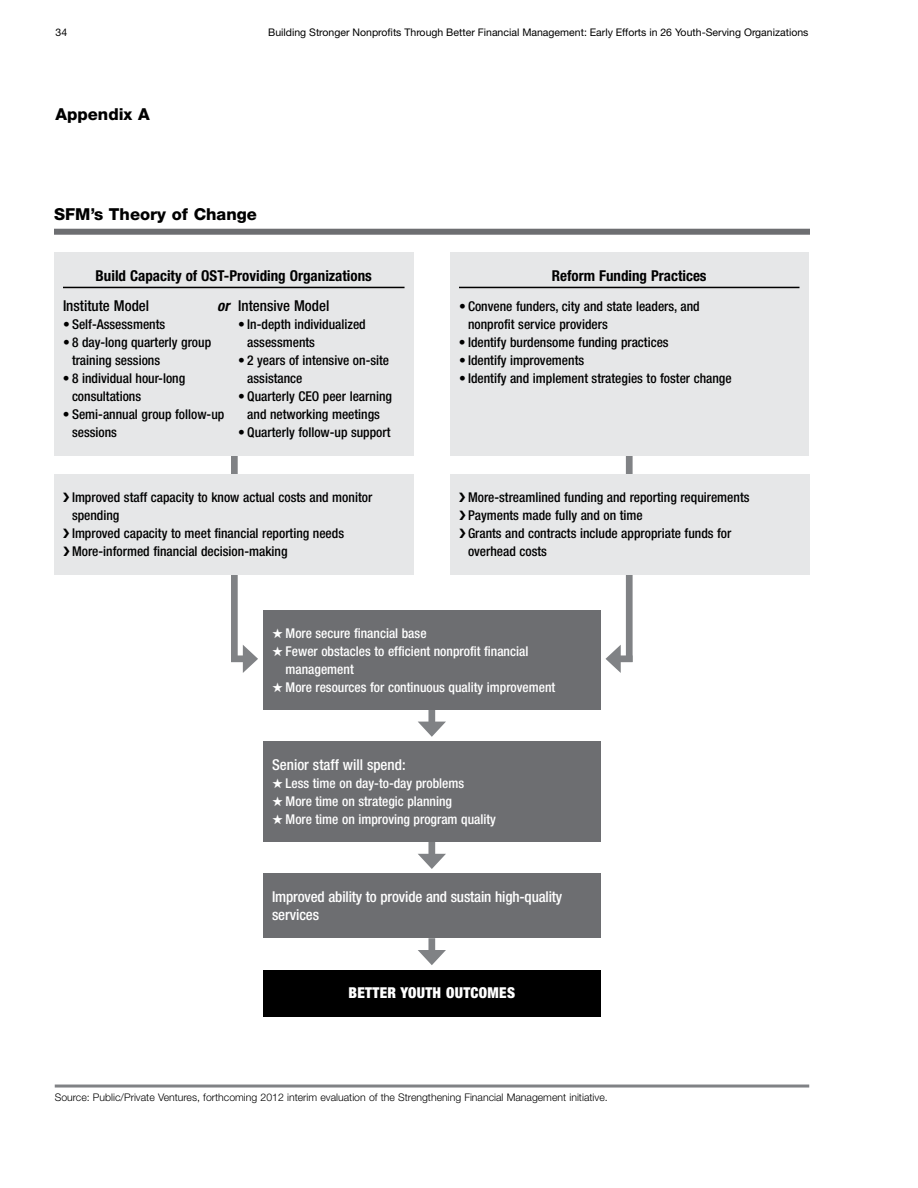
<style>
.page{position:relative;width:918px;height:1188px;background:#fff}
.page>*{position:absolute;margin:0;border:0;box-sizing:border-box;transform-origin:0 0}
.t1{font:800 16.5px "Helvetica Neue LT Std";color:#000}
.t2{font:500 condensed 15px/18px "Helvetica Neue LT Std";letter-spacing:-.01em;color:#fff}
.t3{font:700 condensed 15px "Helvetica Neue LT Std";color:#000}
.t4{font:500 condensed 15px "Helvetica Neue LT Std";color:#000}
.t5{font:900 condensed 15px "Helvetica Neue LT Std";letter-spacing:.02em;color:#fff}
.t6{font:italic 700 condensed 15px "Helvetica Neue LT Std";color:#000}
.t7{font:500 condensed 13.5px/18px "Helvetica Neue LT Std";color:#000}
.t8{font:500 condensed 13.5px/18px "Helvetica Neue LT Std";color:#fff}
.t9{font:300 10.5px "Helvetica Neue LT Std";color:#000}
.t10{font:10.5px "Helvetica Neue LT Std";color:#000}
</style>
<div class="page">
<hr style="left:55px;top:1085px;width:754px;height:3px;background:#808285">
<div style="left:54px;top:229px;width:756px;height:6px;background:#6d6e71"></div>
<div style="left:428px;top:710px;width:7px;height:17px;background:#808285"></div>
<svg style="left:418px;top:722px;width:28px;height:15px"></svg>
<div style="left:428px;top:842px;width:7px;height:18px;background:#808285"></div>
<svg style="left:418px;top:854px;width:28px;height:15px"></svg>
<div style="left:428px;top:938px;width:7px;height:18px;background:#808285"></div>
<svg style="left:418px;top:950px;width:28px;height:15px"></svg>
<div style="left:626px;top:428px;width:7px;height:234px;background:#808285"></div>
<div style="left:615px;top:655px;width:18px;height:7px;background:#808285"></div>
<svg style="left:606px;top:645px;width:15px;height:28px"></svg>
<div style="left:231px;top:428px;width:7px;height:234px;background:#808285"></div>
<div style="left:231px;top:655px;width:18px;height:7px;background:#808285"></div>
<svg style="left:243px;top:645px;width:15px;height:28px"></svg>
<div style="left:54px;top:252px;width:360px;height:204px;background:#e6e7e8"></div>
<hr style="left:63px;top:287px;width:342px;height:1px;background:#000">
<div style="left:450px;top:252px;width:358px;height:204px;background:#e6e7e8"></div>
<hr style="left:459px;top:287px;width:341px;height:1px;background:#000">
<div style="left:54px;top:474px;width:360px;height:100px;background:#e6e7e8"></div>
<div style="left:450px;top:474px;width:360px;height:100px;background:#e6e7e8"></div>
<div style="left:263px;top:610px;width:338px;height:100px;background:#6d6e71"></div>
<div style="left:263px;top:741px;width:338px;height:101px;background:#6d6e71"></div>
<div style="left:263px;top:874px;width:338px;height:64px;background:#6d6e71"></div>
<div style="left:263px;top:970px;width:338px;height:47px;background:#000"></div>
<p class="t10" style="left:56px;top:26px;width:13px">34</p>
<p class="t10" style="left:268px;top:26px;width:542px">Building Stronger Nonprofits Through Better Financial Management: Early Efforts in 26 Youth-Serving Organizations</p>
<p class="t1" style="left:56px;top:104px;width:96px">Appendix A</p>
<p class="t1" style="left:54px;top:204px;width:204px">SFM’s Theory of Change</p>
<p class="t3" style="left:96px;top:266px;width:278px">Build Capacity of OST-Providing Organizations</p>
<p class="t4" style="left:63px;top:296px;width:88px">Institute Model</p>
<p class="t7" style="left:63px;top:315px;width:104px">• Self-Assessments</p>
<p class="t7" style="left:72px;top:333px;width:141px;text-indent:-9px">• 8 day-long quarterly group training sessions</p>
<p class="t7" style="left:72px;top:369px;width:115px;text-indent:-9px">• 8 individual hour-long consultations</p>
<p class="t7" style="left:72px;top:405px;width:154px;text-indent:-9px">• Semi-annual group follow-up sessions</p>
<p class="t4" style="left:238px;top:296px;width:93px">Intensive Model</p>
<p class="t7" style="left:247px;top:315px;width:120px;text-indent:-9px">• In-depth individualized assessments</p>
<p class="t7" style="left:247px;top:351px;width:143px;text-indent:-9px">• 2 years of intensive on-site assistance</p>
<p class="t7" style="left:238px;top:387px;width:155px;text-align:center">• Quarterly CEO peer learning and networking meetings</p>
<p class="t7" style="left:238px;top:423px;width:154px">• Quarterly follow-up support</p>
<p class="t6" style="left:217px;top:296px;width:14px">or</p>
<p class="t7" style="left:63px;top:488px;width:311px">❯ Improved staff capacity to know actual costs and monitor</p>
<p class="t7" style="left:72px;top:506px;width:49px">spending</p>
<p class="t7" style="left:63px;top:524px;width:283px">❯ Improved capacity to meet financial reporting needs</p>
<p class="t7" style="left:63px;top:542px;width:226px">❯ More-informed financial decision-making</p>
<p class="t3" style="left:552px;top:266px;width:156px">Reform Funding Practices</p>
<p class="t7" style="left:468px;top:297px;width:233px;text-indent:-9px">• Convene funders, city and state leaders, and nonprofit service providers</p>
<p class="t7" style="left:459px;top:333px;width:211px">• Identify burdensome funding practices</p>
<p class="t7" style="left:459px;top:351px;width:127px">• Identify improvements</p>
<p class="t7" style="left:459px;top:369px;width:274px">• Identify and implement strategies to foster change</p>
<p class="t7" style="left:459px;top:488px;width:292px">❯ More-streamlined funding and reporting requirements</p>
<p class="t7" style="left:459px;top:506px;width:185px">❯ Payments made fully and on time</p>
<p class="t7" style="left:459px;top:524px;width:274px">❯ Grants and contracts include appropriate funds for</p>
<p class="t7" style="left:468px;top:542px;width:80px">overhead costs</p>
<p class="t8" style="left:272px;top:624px;width:156px">★ More secure financial base</p>
<p class="t8" style="left:286px;top:642px;width:244px;text-indent:-14px">★ Fewer obstacles to efficient nonprofit financial management</p>
<p class="t8" style="left:272px;top:678px;width:285px">★ More resources for continuous quality improvement</p>
<p class="t2" style="left:272px;top:756px;width:135px">Senior staff will spend:</p>
<p class="t8" style="left:272px;top:774px;width:194px">★ Less time on day-to-day problems</p>
<p class="t8" style="left:272px;top:792px;width:182px">★ More time on strategic planning</p>
<p class="t8" style="left:272px;top:810px;width:225px">★ More time on improving program quality</p>
<p class="t2" style="left:272px;top:888px;width:292px">Improved ability to provide and sustain high-quality services</p>
<p class="t5" style="left:349px;top:984px;width:168px">BETTER YOUTH OUTCOMES</p>
<p class="t9" style="left:55px;top:1091px;width:555px">Source: Public/Private Ventures, forthcoming 2012 interim evaluation of the Strengthening Financial Management initiative.</p>
</div>
